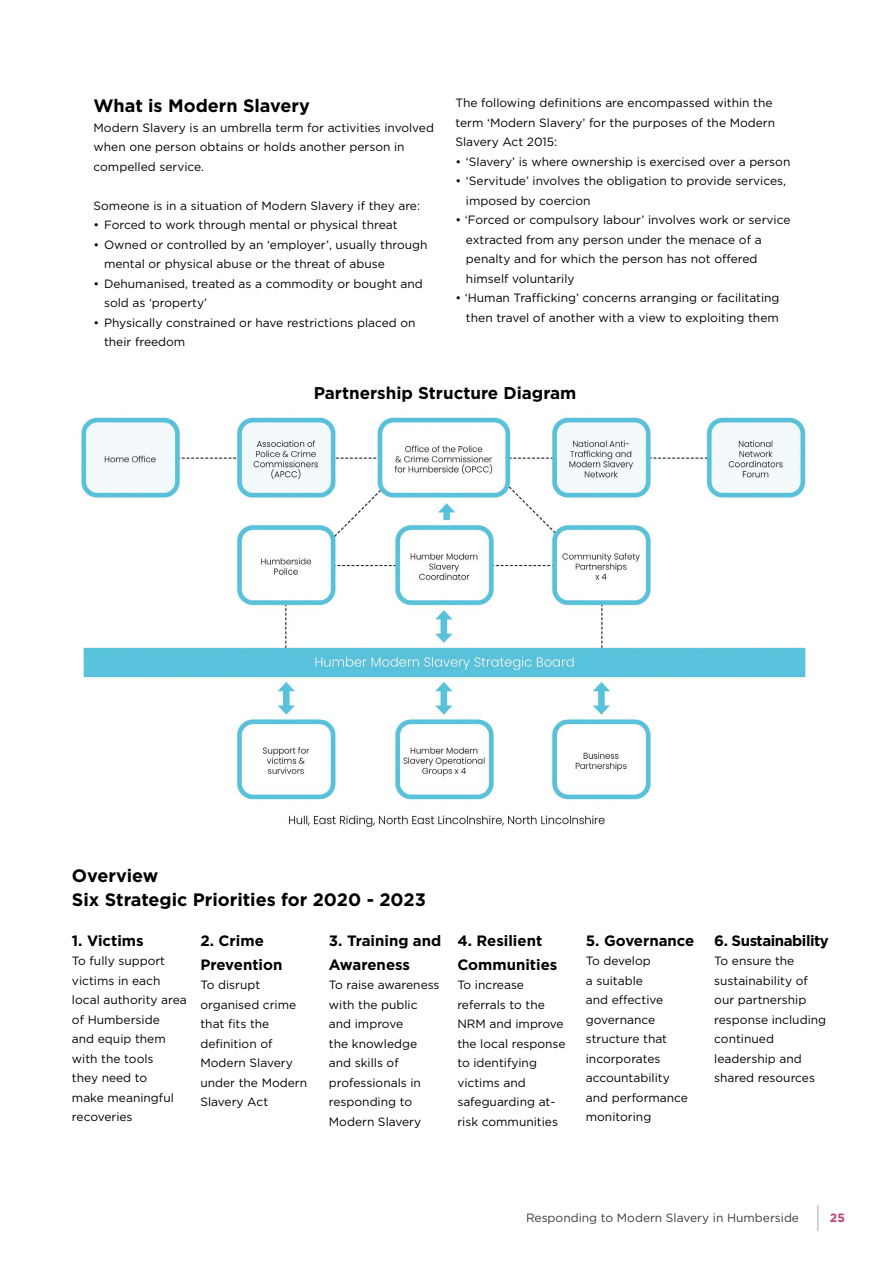
<style>
.page{position:relative;width:893px;height:1263px;background:#fff}
.page>*{position:absolute;margin:0;border:0;box-sizing:border-box;transform-origin:0 0}
.t1{font:700 18px/24px "Gotham";color:#000}
.t2{font:700 16.95px "Gotham";color:#000}
.t3{font:700 15px/24px "Gotham";color:#000}
.t4{font:700 15px "Gotham";letter-spacing:-.03em;color:#000}
.t5{font:12px/19.5px "Gotham";color:#000}
.t6{font:12px "Gotham";color:#3c3c3b}
.t7{font:700 12px "Gotham";color:#b8437b}
</style>
<div class="page">
<hr style="left:817px;top:1205px;width:2px;height:26px;background:#c6c6c6">
<img style="left:80px;top:416px;width:727px;height:412px">
<h1 class="t1" style="left:94px;top:94px;width:218px">What is Modern Slavery</h1>
<p class="t5" style="left:94px;top:117px;width:342px">Modern Slavery is an umbrella term for activities involved when one person obtains or holds another person in compelled service.</p>
<p class="t5" style="left:94px;top:195px;width:328px">Someone is in a situation of Modern Slavery if they are:</p>
<p class="t5" style="left:94px;top:215px;width:305px">• Forced to work through mental or physical threat</p>
<p class="t5" style="left:104px;top:234px;width:325px;text-indent:-10px">• Owned or controlled by an ‘employer’, usually through mental or physical abuse or the threat of abuse</p>
<p class="t5" style="left:104px;top:273px;width:320px;text-indent:-10px">• Dehumanised, treated as a commodity or bought and sold as ‘property’</p>
<p class="t5" style="left:104px;top:312px;width:313px;text-indent:-10px">• Physically constrained or have restrictions placed on their freedom</p>
<p class="t5" style="left:455px;top:93px;width:321px">The following definitions are encompassed within the term ‘Modern Slavery’ for the purposes of the Modern<br>Slavery Act 2015:</p>
<p class="t5" style="left:455px;top:152px;width:336px">• ‘Slavery’ is where ownership is exercised over a person</p>
<p class="t5" style="left:466px;top:171px;width:322px;text-indent:-10px">• ‘Servitude’ involves the obligation to provide services, imposed by coercion</p>
<p class="t5" style="left:466px;top:210px;width:326px;text-indent:-10px">• ‘Forced or compulsory labour’ involves work or service extracted from any person under the menace of a penalty and for which the person has not offered himself voluntarily</p>
<p class="t5" style="left:455px;top:288px;width:326px;text-align:right">• ‘Human Trafficking’ concerns arranging or facilitating then travel of another with a view to exploiting them</p>
<h2 class="t2" style="left:314px;top:381px;width:264px">Partnership Structure Diagram</h2>
<h1 class="t1" style="left:72px;top:863px;width:355px">Overview<br>Six Strategic Priorities for 2020 - 2023</h1>
<p class="t3" style="left:72px;top:928px;width:73px">1. Victims</p>
<p class="t5" style="left:72px;top:951px;width:116px">To fully support victims in each local authority area of Humberside<br>and equip them with the tools<br>they need to<br>make meaningful recoveries</p>
<p class="t3" style="left:200px;top:928px;width:84px">2. Crime<br>Prevention</p>
<p class="t5" style="left:200px;top:975px;width:108px">To disrupt organised crime that fits the definition of<br>Modern Slavery under the Modern<br>Slavery Act</p>
<p class="t3" style="left:329px;top:928px;width:114px">3. Training and<br>Awareness</p>
<p class="t5" style="left:329px;top:975px;width:112px">To raise awareness with the public and improve<br>the knowledge and skills of professionals in responding to<br>Modern Slavery</p>
<p class="t3" style="left:457px;top:928px;width:102px">4. Resilient<br>Communities</p>
<p class="t5" style="left:457px;top:975px;width:110px">To increase referrals to the<br>NRM and improve the local response to identifying victims and safeguarding at&shy;risk communities</p>
<p class="t3" style="left:586px;top:928px;width:110px">5. Governance</p>
<p class="t5" style="left:586px;top:951px;width:104px">To develop<br>a suitable<br>and effective governance structure that incorporates accountability and performance monitoring</p>
<p class="t4" style="left:714px;top:930px;width:116px">6. Sustainability</p>
<p class="t5" style="left:714px;top:951px;width:113px">To ensure the sustainability of our partnership response including continued leadership and shared resources</p>
<p class="t6" style="left:526px;top:1209px;width:275px">Responding to Modern Slavery in Humberside</p>
<p class="t7" style="left:830px;top:1209px;width:17px">25</p>
</div>
